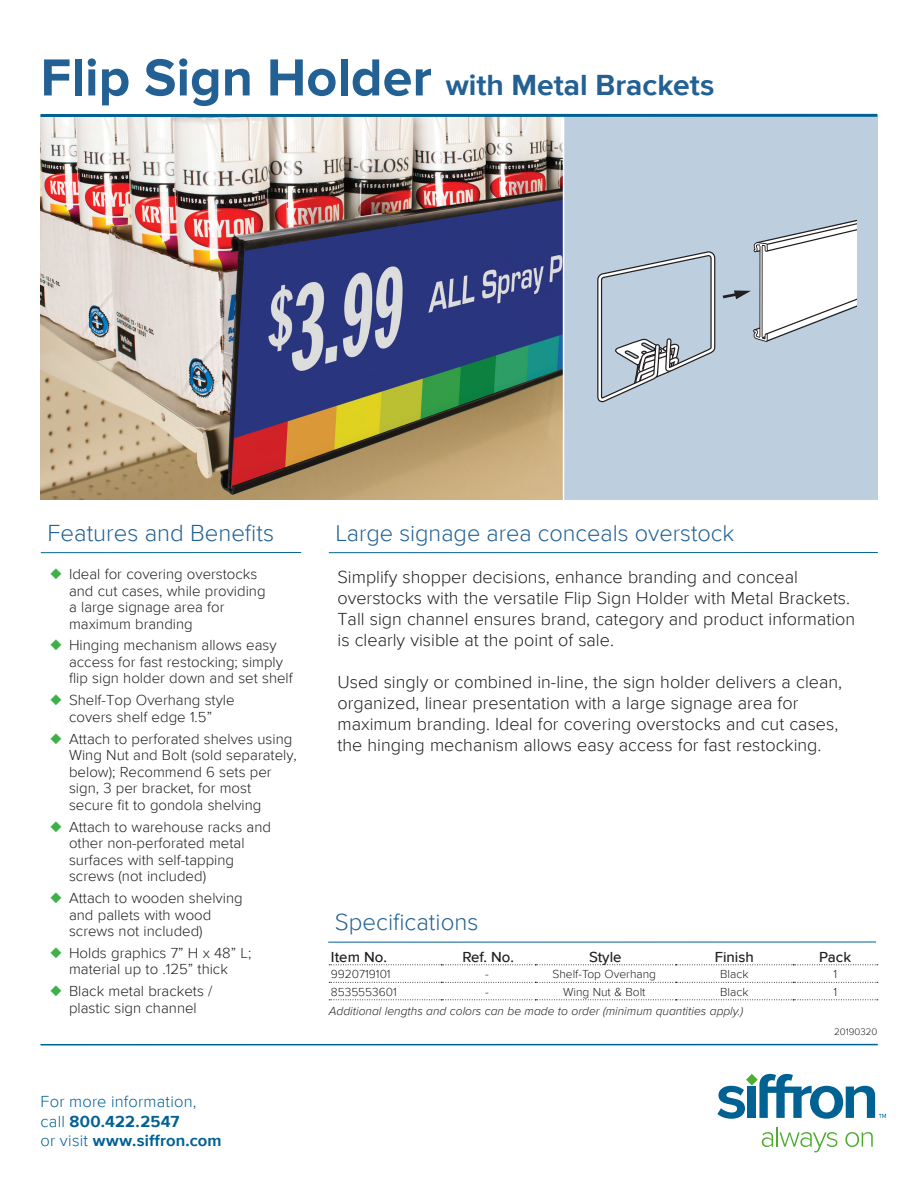
<style>
.page{position:relative;width:918px;height:1188px;background:#fff}
.page>*{position:absolute;margin:0;border:0;box-sizing:border-box;transform-origin:0 0}
.t1{font:700 30px "Proxima Nova";color:#236194}
.t2{font:300 24px "Proxima Nova";color:#236194}
.t3{font:300 23.55px "Proxima Nova";color:#236194}
.t4{font:300 18px/21px "Proxima Nova";color:#231f20}
.t5{font:300 16.5px/19.8px "Proxima Nova";letter-spacing:.01em;color:#006193}
.t6{font:700 16.5px "Proxima Nova";letter-spacing:.01em;color:#006193}
.t7{font:300 15px/16.5px "Proxima Nova";color:#231f20}
.t8{font:500 15px "Proxima Nova";color:#231f20}
.t9{font:italic 300 12px "Proxima Nova";color:#231f20}
.t10{font:300 12px "Proxima Nova";color:#231f20}
.t11{font:300 9.75px "Proxima Nova";color:#231f20}
.s1{font-size:54px}
.s2{color:#3eb049}
.s3{font-weight:700}
.s4{font-weight:300}
</style>
<div class="page">
<img style="left:41px;top:117px;width:522px;height:383px">
<div style="left:563px;top:117px;width:315px;height:383px;background:#bdcfdf"></div>
<hr style="left:563px;top:117px;width:1px;height:387px;background:#fff">
<hr style="left:41px;top:114px;width:837px;height:3px;background:#006193">
<hr style="left:40px;top:1044px;width:838px;height:1px;background:#006193">
<svg style="left:762px;top:1127px;width:75px;height:25px"></svg>
<svg style="left:845px;top:1132px;width:28px;height:15px"></svg>
<svg style="left:717px;top:1074px;width:169px;height:45px"></svg>
<hr style="left:41px;top:552px;width:260px;height:1px;background:#006193">
<hr style="left:329px;top:552px;width:549px;height:1px;background:#006193">
<hr style="left:328px;top:942px;width:548px;height:1px;background:#006193">
<svg style="left:597px;top:219px;width:260px;height:183px"></svg>
<svg style="left:329px;top:964px;width:549px;height:1px"></svg>
<svg style="left:329px;top:982px;width:549px;height:1px"></svg>
<svg style="left:329px;top:999px;width:549px;height:1px"></svg>
<p class="t1" style="left:40px;top:68px;width:675px"><span class="s1">Flip Sign Holder</span> with Metal Brackets</p>
<p class="t2" style="left:48px;top:519px;width:228px">Features and Benefits</p>
<p class="t3" style="left:335px;top:520px;width:401px">Large signage area conceals overstock</p>
<p class="t7" style="left:69px;top:566px;width:198px;text-indent:-19px"><span class="s2">◆</span> Ideal for covering overstocks and cut cases, while providing a large signage area for maximum branding</p>
<p class="t7" style="left:69px;top:638px;width:225px;text-indent:-19px"><span class="s2">◆</span> Hinging mechanism allows easy access for fast restocking; simply flip sign holder down and set shelf</p>
<p class="t7" style="left:50px;top:693px;width:186px;text-align:center"><span class="s2">◆</span> Shelf-Top Overhang style covers shelf edge 1.5”</p>
<p class="t7" style="left:69px;top:731px;width:229px;text-indent:-19px"><span class="s2">◆</span> Attach to perforated shelves using<br>Wing Nut and Bolt (sold separately, below); Recommend 6 sets per sign, 3 per bracket, for most secure fit to gondola shelving</p>
<p class="t7" style="left:69px;top:819px;width:204px;text-indent:-19px"><span class="s2">◆</span> Attach to warehouse racks and other non-perforated metal surfaces with self-tapping screws (not included)</p>
<p class="t7" style="left:69px;top:890px;width:175px;text-indent:-19px"><span class="s2">◆</span> Attach to wooden shelving and pallets with wood screws not included)</p>
<p class="t7" style="left:50px;top:945px;width:203px;text-align:center"><span class="s2">◆</span> Holds graphics 7” H x 48” L; material up to .125” thick</p>
<p class="t7" style="left:50px;top:984px;width:164px;text-align:center"><span class="s2">◆</span> Black metal brackets / plastic sign channel</p>
<p class="t5" style="left:41px;top:1092px;width:158px">For more information, call <span class="s3">800.422.2547</span></p>
<p class="t6" style="left:41px;top:1131px;width:183px"><span class="s4">or visit</span> www.siffron.com</p>
<p class="t4" style="left:338px;top:567px;width:519px">Simplify shopper decisions, enhance branding and conceal overstocks with the versatile Flip Sign Holder with Metal Brackets.<br>Tall sign channel ensures brand, category and product information is clearly visible at the point of sale.</p>
<p class="t4" style="left:338px;top:672px;width:506px">Used singly or combined in-line, the sign holder delivers a clean, organized, linear presentation with a large signage area for maximum branding. Ideal for covering overstocks and cut cases, the hinging mechanism allows easy access for fast restocking.</p>
<p class="t2" style="left:335px;top:909px;width:145px">Specifications</p>
<p class="t8" style="left:331px;top:948px;width:58px">Item No.</p>
<p class="t8" style="left:462px;top:948px;width:53px">Ref. No.</p>
<p class="t8" style="left:589px;top:948px;width:34px">Style</p>
<p class="t8" style="left:715px;top:948px;width:41px">Finish</p>
<p class="t8" style="left:819px;top:948px;width:33px">Pack</p>
<p class="t10" style="left:331px;top:967px;width:61px">9920719101</p>
<p class="t10" style="left:485px;top:967px;width:5px">-</p>
<p class="t10" style="left:553px;top:967px;width:105px">Shelf-Top Overhang</p>
<p class="t10" style="left:720px;top:967px;width:30px">Black</p>
<p class="t10" style="left:833px;top:967px;width:5px">1</p>
<p class="t10" style="left:331px;top:985px;width:67px">8535553601</p>
<p class="t10" style="left:485px;top:985px;width:5px">-</p>
<p class="t10" style="left:563px;top:985px;width:84px">Wing Nut &amp; Bolt</p>
<p class="t10" style="left:720px;top:985px;width:30px">Black</p>
<p class="t10" style="left:833px;top:985px;width:5px">1</p>
<p class="t9" style="left:329px;top:1005px;width:416px">Additional lengths and colors can be made to order (minimum quantities apply.)</p>
<p class="t11" style="left:834px;top:1026px;width:45px">20190320</p>
</div>
